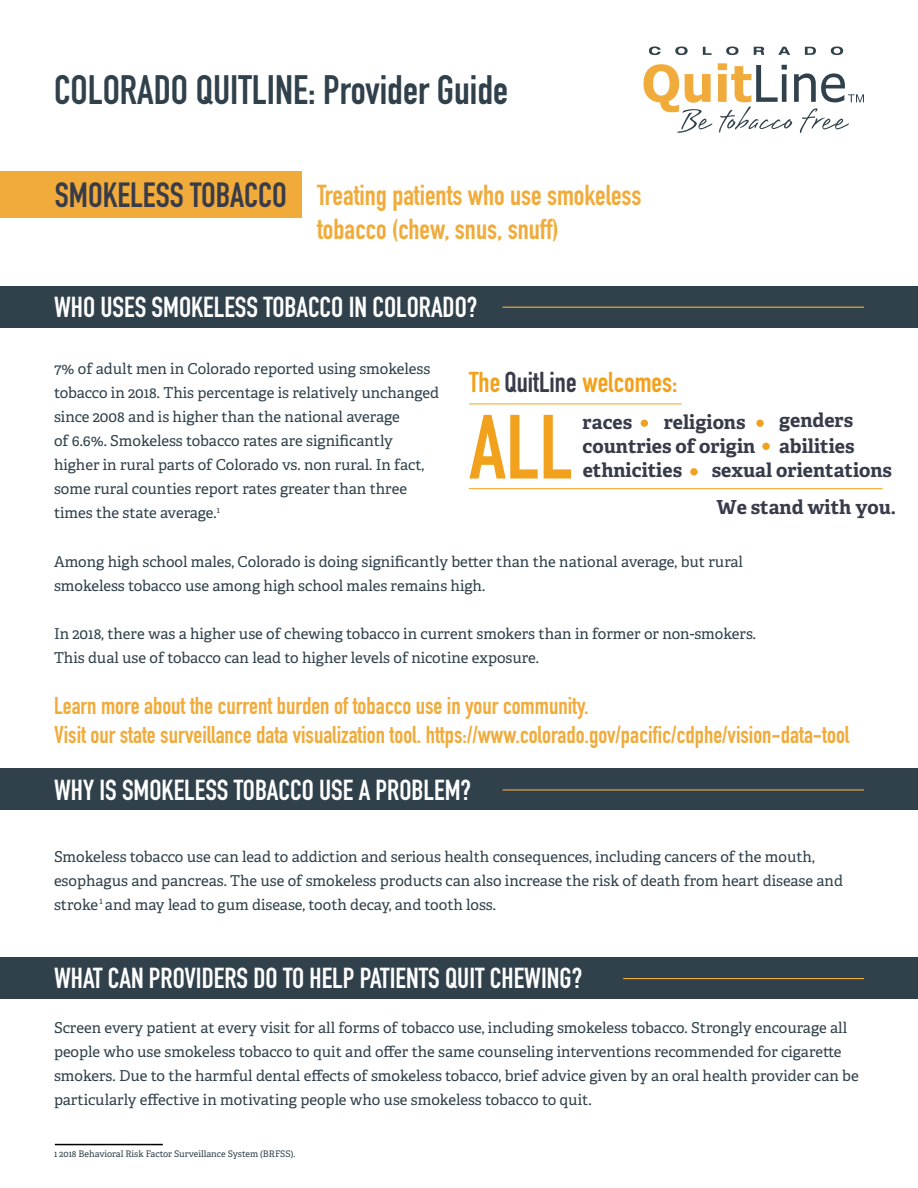
<style>
.page{position:relative;width:918px;height:1188px;background:#fff}
.page>*{position:absolute;margin:0;border:0;box-sizing:border-box;transform-origin:0 0}
.t1{font:700 89.55px "DIN Condensed";color:#f2a11c}
.t2{font:700 40.5px "DIN Condensed";color:#30414c}
.t3{font:700 28.5px "DIN Condensed";color:#fff}
.t4{font:700 28.5px/34.2px "DIN Condensed";color:#f0ab3b}
.t5{font:700 28.35px "DIN Condensed";color:#f2a11c}
.t6{font:700 24px/28.8px "DIN Condensed";color:#f0ab3b}
.t7{font:700 19.35px "Adelle PE";color:#383b4a}
.t8{font:15px/24px "Adelle PE";color:#30414c}
.t9{font:9px "Adelle PE";color:#30414c}
.s1{font-size:34.5px;color:#383b4a}
.s2{color:#383b4a}
</style>
<div class="page">
<svg style="left:644px;top:64px;width:68px;height:69px"></svg>
<svg style="left:649px;top:46px;width:12px;height:9px"></svg>
<svg style="left:675px;top:46px;width:13px;height:9px"></svg>
<svg style="left:703px;top:47px;width:9px;height:8px"></svg>
<svg style="left:726px;top:46px;width:13px;height:9px"></svg>
<svg style="left:754px;top:47px;width:10px;height:8px"></svg>
<svg style="left:778px;top:47px;width:12px;height:8px"></svg>
<svg style="left:805px;top:47px;width:11px;height:8px"></svg>
<svg style="left:831px;top:46px;width:12px;height:9px"></svg>
<svg style="left:718px;top:63px;width:146px;height:70px"></svg>
<div style="left:0;top:286px;width:918px;height:42px;background:#30414c"></div>
<div style="left:0;top:768px;width:918px;height:42px;background:#30414c"></div>
<div style="left:0;top:957px;width:918px;height:42px;background:#30414c"></div>
<div style="left:0;top:171px;width:302px;height:46px;background:#f0ab3b"></div>
<hr style="left:503px;top:307px;width:361px;height:1px;background:#f0ab3b">
<hr style="left:503px;top:789px;width:361px;height:2px;background:#f0ab3b">
<hr style="left:623px;top:978px;width:241px;height:1px;background:#f0ab3b">
<hr style="left:55px;top:1144px;width:108px;height:1px;background:#000">
<hr style="left:469px;top:488px;width:414px;height:1px;background:#f2a11c">
<hr style="left:469px;top:403px;width:213px;height:1px;background:#f2a11c">
<div style="left:641px;top:420px;width:7px;height:7px;background:#f2a11c;border-radius:50%"></div>
<div style="left:756px;top:420px;width:8px;height:7px;background:#f2a11c;border-radius:50%"></div>
<div style="left:762px;top:443px;width:8px;height:7px;background:#f2a11c;border-radius:50%"></div>
<div style="left:690px;top:468px;width:8px;height:7px;background:#f2a11c;border-radius:50%"></div>
<h2 class="t2" style="left:54px;top:62px;width:456px">COLORADO QUITLINE: Provider Guide</h2>
<h3 class="t4" style="left:317px;top:178px;width:326px;text-indent:-262px"><span class="s1">SMOKELESS TOBACCO</span> Treating patients who use smokeless tobacco (chew, snus, snuff)</h3>
<h3 class="t3" style="left:54px;top:288px;width:425px">WHO USES SMOKELESS TOBACCO IN COLORADO?</h3>
<p class="t8" style="left:54px;top:356px;width:387px">7% of adult men in Colorado reported using smokeless tobacco in 2018. This percentage is relatively unchanged since 2008 and is higher than the national average<br>of 6.6%. Smokeless tobacco rates are significantly higher in rural parts of Colorado vs. non rural. In fact, some rural counties report rates greater than three times the state average.<sup>1</sup></p>
<h3 class="t5" style="left:469px;top:363px;width:210px">The <span class="s2">QuitLine</span> welcomes:</h3>
<h1 class="t1" style="left:469px;top:387px;width:105px">ALL</h1>
<p class="t7" style="left:779px;top:406px;width:76px">genders</p>
<p class="t7" style="left:583px;top:408px;width:51px">races</p>
<p class="t7" style="left:664px;top:408px;width:83px">religions</p>
<p class="t7" style="left:583px;top:432px;width:174px">countries of origin</p>
<p class="t7" style="left:712px;top:456px;width:182px">sexual orientations</p>
<p class="t7" style="left:779px;top:432px;width:77px">abilities</p>
<p class="t7" style="left:583px;top:456px;width:101px">ethnicities</p>
<p class="t7" style="left:716px;top:493px;width:181px">We stand with you.</p>
<p class="t8" style="left:54px;top:549px;width:691px">Among high school males, Colorado is doing significantly better than the national average, but rural smokeless tobacco use among high school males remains high.</p>
<p class="t8" style="left:54px;top:621px;width:704px">In 2018, there was a higher use of chewing tobacco in current smokers than in former or non-smokers.<br>This dual use of tobacco can lead to higher levels of nicotine exposure.</p>
<h3 class="t6" style="left:54px;top:691px;width:797px">Learn more about the current burden of tobacco use in your community.<br>Visit our state surveillance data visualization tool. https://www.colorado.gov/pacific/cdphe/vision-data-tool</h3>
<h3 class="t3" style="left:54px;top:770px;width:419px">WHY IS SMOKELESS TOBACCO USE A PROBLEM?</h3>
<p class="t8" style="left:54px;top:844px;width:790px">Smokeless tobacco use can lead to addiction and serious health consequences, including cancers of the mouth, esophagus and pancreas. The use of smokeless products can also increase the risk of death from heart disease and stroke and may lead to gum disease, tooth decay, and tooth loss.</p>
<p class="t9" style="left:100px;top:894px;width:5px">1</p>
<h3 class="t3" style="left:54px;top:959px;width:530px">WHAT CAN PROVIDERS DO TO HELP PATIENTS QUIT CHEWING?</h3>
<p class="t8" style="left:54px;top:1015px;width:806px">Screen every patient at every visit for all forms of tobacco use, including smokeless tobacco. Strongly encourage all people who use smokeless tobacco to quit and offer the same counseling interventions recommended for cigarette smokers. Due to the harmful dental effects of smokeless tobacco, brief advice given by an oral health provider can be particularly effective in motivating people who use smokeless tobacco to quit.</p>
<p class="t9" style="left:54px;top:1147px;width:243px">1 2018 Behavioral Risk Factor Surveillance System (BRFSS).</p>
</div>
